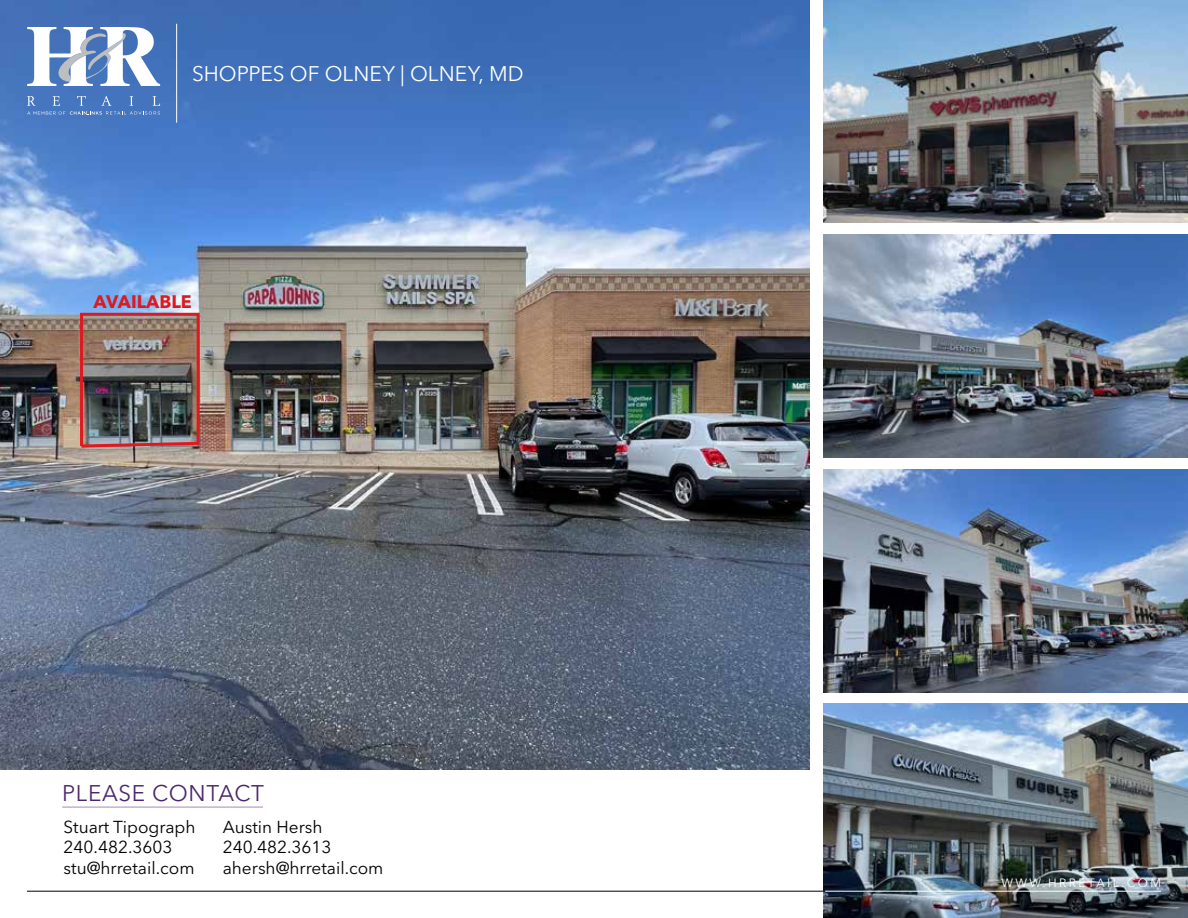
<style>
.page{position:relative;width:1188px;height:918px;background:#fff}
.page>*{position:absolute;margin:0;border:0;box-sizing:border-box;transform-origin:0 0}
.t1{font:22.5px "Avenir Next LT Pro";letter-spacing:.03em;color:#4a276c}
.t2{font:21px "Avenir Next LT Pro";color:#fff}
.t3{font:700 18px "Avenir Next LT Pro";color:#dd1a21}
.t4{font:17.25px/20.7px "Avenir Next LT Pro";color:#000}
.t5{font:12px "Avenir Next LT Pro";letter-spacing:.2em;color:#fff}
</style>
<div class="page">
<hr style="left:27px;top:891px;width:1134px;height:1px;background:#000">
<img style="left:0;top:0;width:810px;height:770px">
<svg style="left:27px;top:96px;width:133px;height:19px;background:#5681c5"></svg>
<svg style="left:27px;top:27px;width:133px;height:59px"></svg>
<hr style="left:176px;top:24px;width:1px;height:99px;background:#fff">
<img style="left:824px;top:703px;width:364px;height:215px">
<img style="left:823px;top:0;width:365px;height:223px">
<img style="left:824px;top:470px;width:364px;height:222px">
<img style="left:824px;top:235px;width:364px;height:223px">
<hr style="left:62px;top:807px;width:201px;height:1px;background:#a48bb6">
<hr style="left:825px;top:891px;width:336px;height:1px;background:#fff">
<img style="left:78px;top:311px;width:123px;height:138px">
<p class="t2" style="left:192px;top:61px;width:333px">SHOPPES OF OLNEY | OLNEY, MD</p>
<p class="t3" style="left:94px;top:291px;width:100px">AVAILABLE</p>
<h1 class="t1" style="left:62px;top:780px;width:203px">PLEASE CONTACT</h1>
<p class="t4" style="left:64px;top:816px;width:133px">Stuart Tipograph<br>240.482.3603 stu@hrretail.com</p>
<p class="t4" style="left:223px;top:816px;width:162px">Austin Hersh<br>240.482.3613 ahersh@hrretail.com</p>
<p class="t5" style="left:1001px;top:875px;width:161px">WWW.HRRETAIL.COM</p>
</div>
